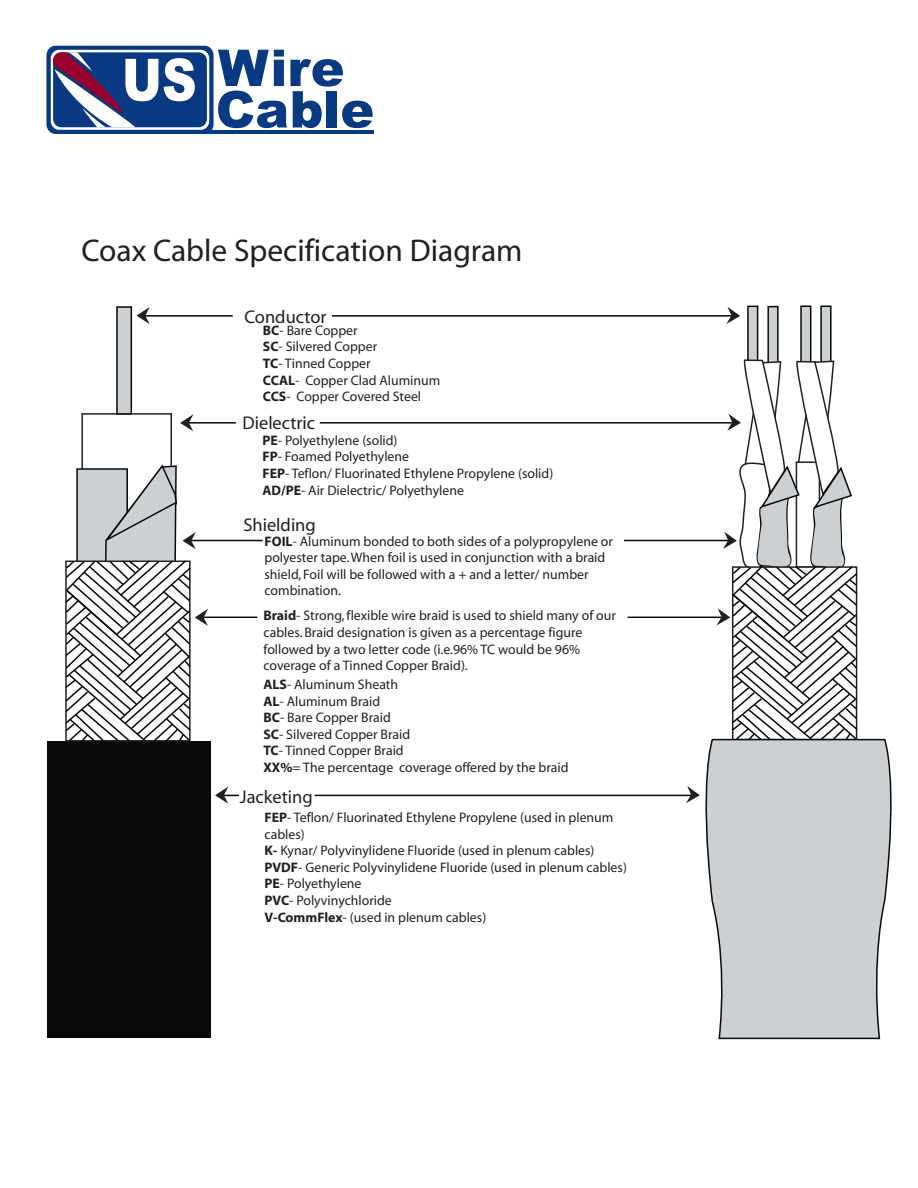
<style>
.page{position:relative;width:918px;height:1188px;background:#fff}
.page>*{position:absolute;margin:0;border:0;box-sizing:border-box;transform-origin:0 0}
.t1{font:900 50.7px/41.5px "Arial";color:#083981}
.t2{font:31.5px "Myriad";color:#231f20}
.t3{font:18.45px "Myriad";color:#231f20}
.t4{font:13.8px/16.6px "Myriad";color:#231f20}
.s1{font-weight:700}
</style>
<div class="page">
<div style="left:81px;top:413px;width:91px;height:153px;border:2px solid #231f20"></div>
<div style="left:117px;top:307px;width:14px;height:107px;background:#cdd0d2"></div>
<div style="left:116px;top:306px;width:16px;height:109px;border:2px solid #070909"></div>
<div style="left:47px;top:741px;width:164px;height:297px;background:#070909"></div>
<div style="left:748px;top:306px;width:10px;height:58px;background:#cdd0d2"></div>
<div style="left:747px;top:306px;width:11px;height:59px;border:2px solid #070909"></div>
<div style="left:768px;top:307px;width:10px;height:57px;background:#cdd0d2"></div>
<div style="left:767px;top:306px;width:12px;height:59px;border:2px solid #070909"></div>
<div style="left:821px;top:306px;width:10px;height:58px;background:#cdd0d2"></div>
<div style="left:820px;top:306px;width:12px;height:59px;border:2px solid #070909"></div>
<div style="left:801px;top:306px;width:10px;height:58px;background:#cdd0d2"></div>
<div style="left:800px;top:306px;width:11px;height:59px;border:2px solid #070909"></div>
<svg style="left:705px;top:738px;width:187px;height:302px;background:#cccfd1"></svg>
<hr style="left:138px;top:315px;width:95px;height:2px;background:#070909">
<hr style="left:332px;top:315px;width:406px;height:2px;background:#070909">
<hr style="left:183px;top:422px;width:53px;height:2px;background:#070909">
<hr style="left:320px;top:422px;width:412px;height:2px;background:#070909">
<hr style="left:185px;top:540px;width:77px;height:1px;background:#070909">
<hr style="left:624px;top:540px;width:110px;height:1px;background:#070909">
<hr style="left:200px;top:617px;width:57px;height:1px;background:#070909">
<hr style="left:628px;top:617px;width:100px;height:1px;background:#070909">
<hr style="left:315px;top:795px;width:381px;height:1px;background:#070909">
<svg style="left:136px;top:307px;width:14px;height:17px"></svg>
<svg style="left:180px;top:414px;width:13px;height:17px"></svg>
<svg style="left:65px;top:463px;width:143px;height:279px"></svg>
<svg style="left:215px;top:787px;width:24px;height:17px"></svg>
<svg style="left:717px;top:358px;width:142px;height:385px"></svg>
<svg style="left:726px;top:307px;width:14px;height:17px"></svg>
<svg style="left:686px;top:786px;width:14px;height:17px"></svg>
<svg style="left:46px;top:46px;width:168px;height:88px"></svg>
<hr style="left:55px;top:130px;width:319px;height:4px;background:#083981">
<h1 class="t1" style="left:216px;top:46px;width:160px">Wire<br>Cable</h1>
<h2 class="t2" style="left:81px;top:235px;width:443px">Coax Cable Specification Diagram</h2>
<h3 class="t3" style="left:245px;top:308px;width:83px">Conductor</h3>
<p class="t4" style="left:263px;top:323px;width:179px"><span class="s1">BC</span>- Bare Copper<br><span class="s1">SC</span>- Silvered Copper<br><span class="s1">TC</span>- Tinned Copper<br><span class="s1">CCAL</span>- Copper Clad Aluminum<br><span class="s1">CCS</span>- Copper Covered Steel</p>
<p class="t4" style="left:262px;top:433px;width:292px"><span class="s1">PE</span>- Polyethylene (solid)<br><span class="s1">FP</span>- Foamed Polyethylene<br><span class="s1">FEP</span>- Teflon/ Fluorinated Ethylene Propylene (solid)<br><span class="s1">AD/PE</span>- Air Dielectric/ Polyethylene</p>
<h3 class="t3" style="left:242px;top:414px;width:74px">Dielectric</h3>
<h3 class="t3" style="left:244px;top:516px;width:74px">Shielding</h3>
<p class="t4" style="left:264px;top:533px;width:350px"><span class="s1">FOIL</span>- Aluminum bonded to both sides of a polypropylene or polyester tape. When foil is used in conjunction with a braid shield, Foil will be followed with a + and a letter/ number combination.</p>
<p class="t4" style="left:263px;top:608px;width:354px"><span class="s1">Braid</span>- Strong, flexible wire braid is used to shield many of our cables. Braid designation is given as a percentage figure followed by a two letter code (i.e.96% TC would be 96% coverage of a Tinned Copper Braid).</p>
<p class="t4" style="left:263px;top:677px;width:307px"><span class="s1">ALS</span>- Aluminum Sheath<br><span class="s1">AL</span>- Aluminum Braid<br><span class="s1">BC</span>- Bare Copper Braid<br><span class="s1">SC</span>- Silvered Copper Braid<br><span class="s1">TC</span>- Tinned Copper Braid<br><span class="s1">XX%</span>= The percentage coverage offered by the braid</p>
<p class="t4" style="left:264px;top:810px;width:364px"><span class="s1">FEP</span>- Teflon/ Fluorinated Ethylene Propylene (used in plenum cables)<br><span class="s1">K-</span> Kynar/ Polyvinylidene Fluoride (used in plenum cables)<br><span class="s1">PVDF</span>- Generic Polyvinylidene Fluoride (used in plenum cables)<br><span class="s1">PE</span>- Polyethylene<br><span class="s1">PVC</span>- Polyvinychloride<br><span class="s1">V-CommFlex</span>- (used in plenum cables)</p>
<h3 class="t3" style="left:240px;top:787px;width:74px">Jacketing</h3>
</div>
